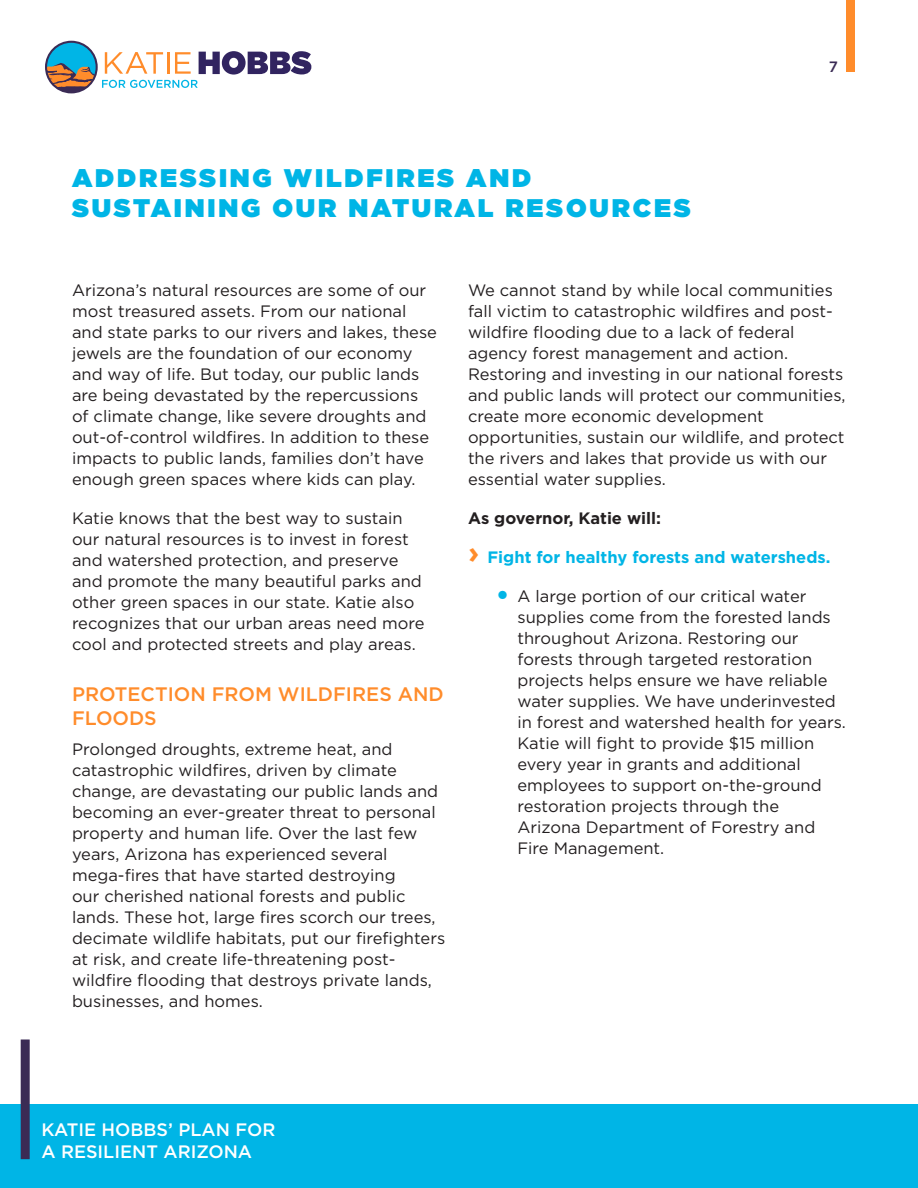
<style>
.page{position:relative;width:918px;height:1188px;background:#fff}
.page>*{position:absolute;margin:0;border:0;box-sizing:border-box;transform-origin:0 0}
.head{font:900 25.5px/30.6px "Gotham";letter-spacing:.11em;color:#00b5e6}
.sub{font:500 19.5px/24px "Gotham";color:#ff8c2b}
.t1{font:500 18px/21.6px "Gotham";color:#fff}
.bod{font:16.5px/21px "Gotham";color:#231f20}
.t2{font:700 16.5px "Gotham";color:#00b5e6}
.bod-2{font:700 16.5px "Gotham";color:#231f20}
.t3{font:500 15px "Gotham";color:#3b2b55}
.s1{font-size:30px;color:#ff8c2b}
.s2{font-size:31.5px;color:#00b5e6}
</style>
<div class="page">
<div style="left:0;top:1104px;width:918px;height:84px;background:#00b5e6"></div>
<div style="left:21px;top:1039px;width:9px;height:120px;background:#3b2b55"></div>
<svg style="left:45px;top:41px;width:266px;height:52px"></svg>
<div style="left:846px;top:0;width:9px;height:72px;background:#ff8c2b"></div>
<p class="head" style="left:72px;top:162px;width:620px">ADDRESSING WILDFIRES AND<br>SUSTAINING OUR NATURAL RESOURCES</p>
<p class="t3" style="left:829px;top:57px;width:11px">7</p>
<p class="bod" style="left:72px;top:279px;width:367px">Arizona’s natural resources are some of our most treasured assets. From our national and state parks to our rivers and lakes, these jewels are the foundation of our economy and way of life. But today, our public lands are being devastated by the repercussions of climate change, like severe droughts and out-of-control wildfires. In addition to these impacts to public lands, families don’t have enough green spaces where kids can play.</p>
<p class="bod" style="left:72px;top:507px;width:354px">Katie knows that the best way to sustain our natural resources is to invest in forest and watershed protection, and preserve and promote the many beautiful parks and other green spaces in our state. Katie also recognizes that our urban areas need more cool and protected streets and play areas.</p>
<p class="sub" style="left:72px;top:682px;width:373px">PROTECTION FROM WILDFIRES AND<br>FLOODS</p>
<p class="bod" style="left:72px;top:738px;width:375px">Prolonged droughts, extreme heat, and catastrophic wildfires, driven by climate change, are devastating our public lands and becoming an ever-greater threat to personal property and human life. Over the last few years, Arizona has experienced several mega-fires that have started destroying<br>our cherished national forests and public lands. These hot, large fires scorch our trees, decimate wildlife habitats, put our firefighters at risk, and create life-threatening post&shy;wildfire flooding that destroys private lands, businesses, and homes.</p>
<p class="bod" style="left:468px;top:279px;width:379px">We cannot stand by while local communities fall victim to catastrophic wildfires and post&shy;wildfire flooding due to a lack of federal agency forest management and action.<br>Restoring and investing in our national forests and public lands will protect our communities, create more economic development opportunities, sustain our wildlife, and protect the rivers and lakes that provide us with our essential water supplies.</p>
<p class="bod-2" style="left:468px;top:507px;width:195px">As governor, Katie will:</p>
<p class="t2" style="left:468px;top:546px;width:364px"><span class="s1">›</span> Fight for healthy forests and watersheds.</p>
<p class="bod" style="left:518px;top:585px;width:330px;text-indent:-22px"><span class="s2">•</span> A large portion of our critical water supplies come from the forested lands throughout Arizona. Restoring our forests through targeted restoration projects helps ensure we have reliable water supplies. We have underinvested in forest and watershed health for years.<br>Katie will fight to provide $15 million every year in grants and additional employees to support on-the-ground restoration projects through the Arizona Department of Forestry and Fire Management.</p>
<p class="t1" style="left:41px;top:1119px;width:235px">KATIE HOBBS’ PLAN FOR<br>A RESILIENT ARIZONA</p>
</div>
